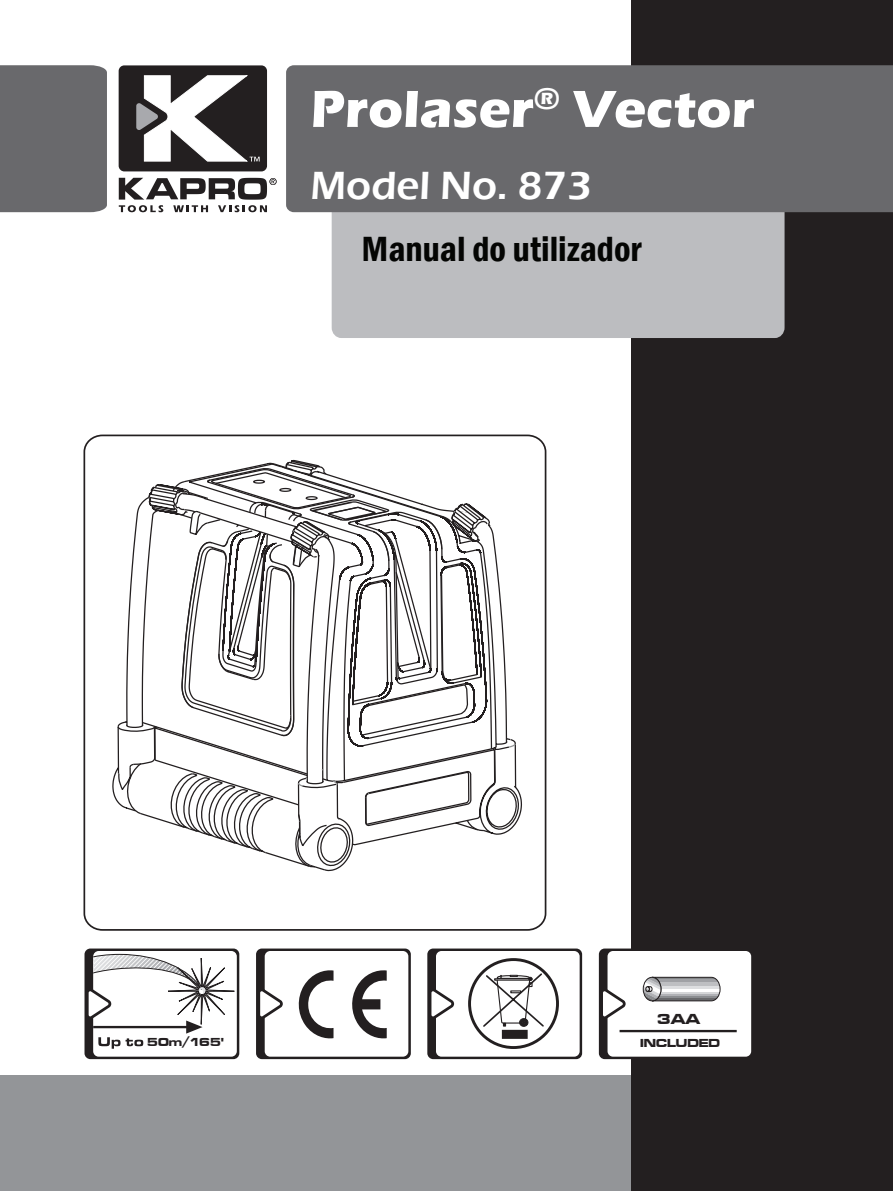
<style>
.page{position:relative;width:893px;height:1191px;background:#fff}
.page>*{position:absolute;margin:0;border:0;box-sizing:border-box;transform-origin:0 0}
.t1{font:700 54px "Eras ITC";color:#fff}
.t2{font:600 40.5px "Eras ITC";color:#fff}
.t3{font:600 condensed 36px "Franklin Gothic";color:#040503}
.t4{font:15px "Microgramma D Bold Exte";color:#231f20}
.t5{font:12px "Microgramma D Bold Exte";color:#231f20}
</style>
<div class="page">
<div style="left:0;top:1075px;width:893px;height:116px;background:#939598"></div>
<div style="left:631px;top:0;width:262px;height:1191px;background:#231f20"></div>
<div style="left:333px;top:143px;width:450px;height:194px;background:#bcbdc0;border-radius:9px"></div>
<div style="left:332px;top:142px;width:452px;height:196px;border:2px solid #bcbdc0;border-radius:9px"></div>
<div style="left:0;top:65px;width:107px;height:147px;background:#69696c"></div>
<div style="left:286px;top:65px;width:607px;height:147px;background:#69696c"></div>
<div style="left:119px;top:65px;width:148px;height:106px;background:#231f20;border-radius:6px"></div>
<svg style="left:119px;top:178px;width:158px;height:34px"></svg>
<svg style="left:136px;top:76px;width:124px;height:85px"></svg>
<svg style="left:256px;top:948px;width:155px;height:111px;background:#413e3e"></svg>
<div style="left:265px;top:951px;width:143px;height:105px;background:#fff;border-radius:5px"></div>
<svg style="left:256px;top:987px;width:27px;height:33px"></svg>
<svg style="left:85px;top:948px;width:154px;height:111px"></svg>
<svg style="left:84px;top:951px;width:153px;height:105px"></svg>
<svg style="left:599px;top:948px;width:155px;height:111px"></svg>
<div style="left:607px;top:951px;width:144px;height:105px;background:#fff;border-radius:5px"></div>
<svg style="left:599px;top:987px;width:27px;height:33px"></svg>
<hr style="left:620px;top:1030px;width:117px;height:2px;background:#231f20">
<svg style="left:643px;top:976px;width:78px;height:25px"></svg>
<div style="left:427px;top:948px;width:155px;height:111px;background:#231f20;border-radius:6px"></div>
<div style="left:436px;top:951px;width:144px;height:105px;background:#fff;border-radius:5px"></div>
<svg style="left:427px;top:987px;width:28px;height:33px"></svg>
<svg style="left:482px;top:971px;width:63px;height:72px"></svg>
<div style="left:502px;top:1029px;width:26px;height:9px;background:#231f20"></div>
<div style="left:468px;top:958px;width:91px;height:91px;border:3px solid #231f20;border-radius:50%"></div>
<div style="left:83px;top:434px;width:463px;height:496px;border:2px solid #231f20;border-radius:17px"></div>
<svg style="left:481px;top:788px;width:41px;height:47px"></svg>
<svg style="left:171px;top:823px;width:310px;height:44px"></svg>
<svg style="left:117px;top:459px;width:400px;height:364px"></svg>
<svg style="left:352px;top:970px;width:35px;height:69px"></svg>
<svg style="left:298px;top:970px;width:36px;height:69px"></svg>
<h1 class="t1" style="left:310px;top:78px;width:446px">Prolaser<sup>®</sup> Vector</h1>
<p class="t2" style="left:310px;top:163px;width:283px">Model No. 873</p>
<p class="t3" style="left:361px;top:225px;width:282px">Manual do utilizador</p>
<p class="t4" style="left:657px;top:1009px;width:45px">3AA</p>
<p class="t5" style="left:147px;top:1034px;width:79px">50m/165'</p>
<p class="t5" style="left:640px;top:1035px;width:81px">INCLUDED</p>
</div>
